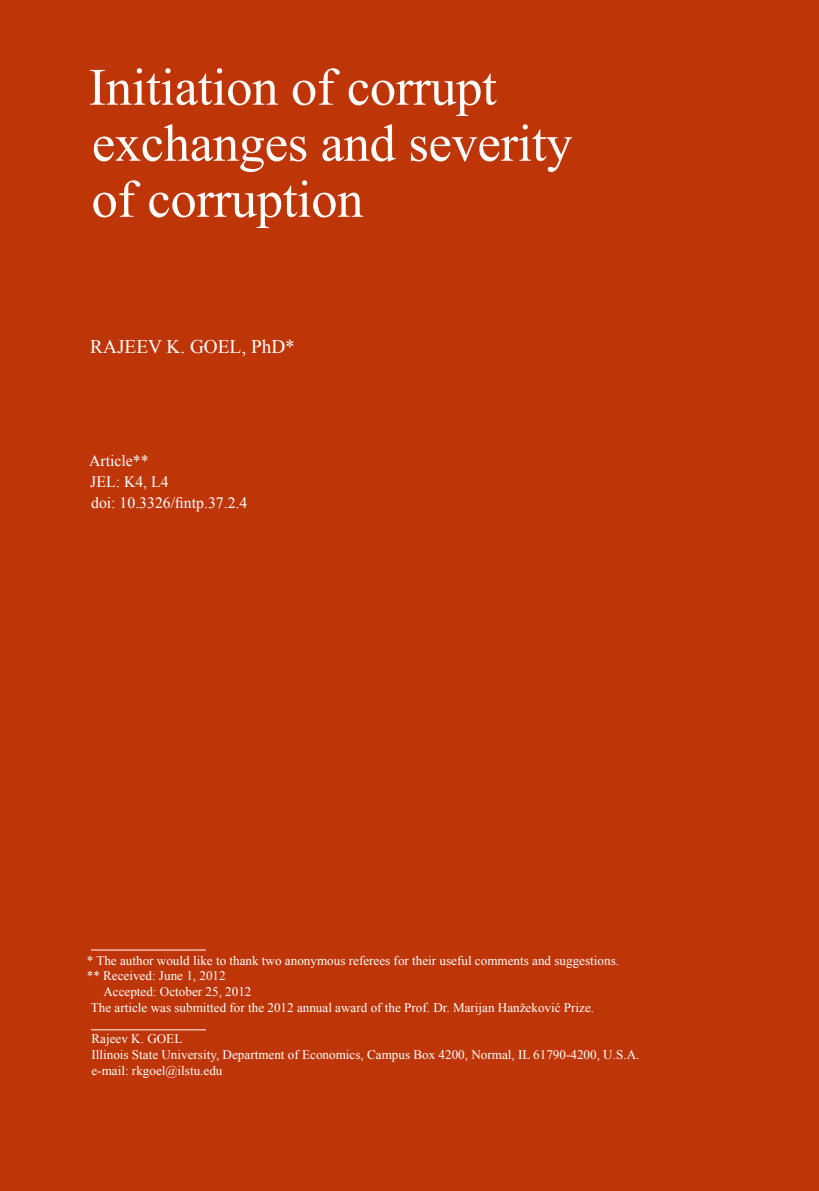
<style>
.page{position:relative;width:819px;height:1191px;background:#be3608}
.page>*{position:absolute;margin:0;border:0;box-sizing:border-box;transform-origin:0 0}
.t1{font:52.5px/56px "Times New Roman";letter-spacing:-.005em;color:#fff}
.t2{font:19.25px "Times New Roman";color:#fff}
.t3{font:15.75px/21px "Times New Roman";color:#fff}
.t4{font:13.12px/15.8px "Times New Roman";color:#fff}
</style>
<div class="page">
<hr style="left:91px;top:949px;width:115px;height:1px;background:#fff">
<hr style="left:91px;top:1029px;width:115px;height:1px;background:#fff">
<h1 class="t1" style="left:89px;top:58px;width:485px">Initiation of corrupt exchanges and severity of corruption</h1>
<h2 class="t2" style="left:90px;top:334px;width:206px">RAJEEV K. GOEL, PhD*</h2>
<p class="t3" style="left:89px;top:449px;width:160px">Article**<br>JEL: K4, L4<br>doi: 10.3326/fintp.37.2.4</p>
<p class="t4" style="left:87px;top:952px;width:533px">* The author would like to thank two anonymous referees for their useful comments and suggestions.</p>
<p class="t4" style="left:87px;top:968px;width:140px">** Received: June 1, 2012</p>
<p class="t4" style="left:103px;top:983px;width:149px">Accepted: October 25, 2012</p>
<p class="t4" style="left:91px;top:999px;width:504px">The article was submitted for the 2012 annual award of the Prof. Dr. Marijan Hanžeković Prize.</p>
<p class="t4" style="left:91px;top:1031px;width:549px">Rajeev K. GOEL<br>Illinois State University, Department of Economics, Campus Box 4200, Normal, IL 61790-4200, U.S.A. e-mail: rkgoel@ilstu.edu</p>
</div>
